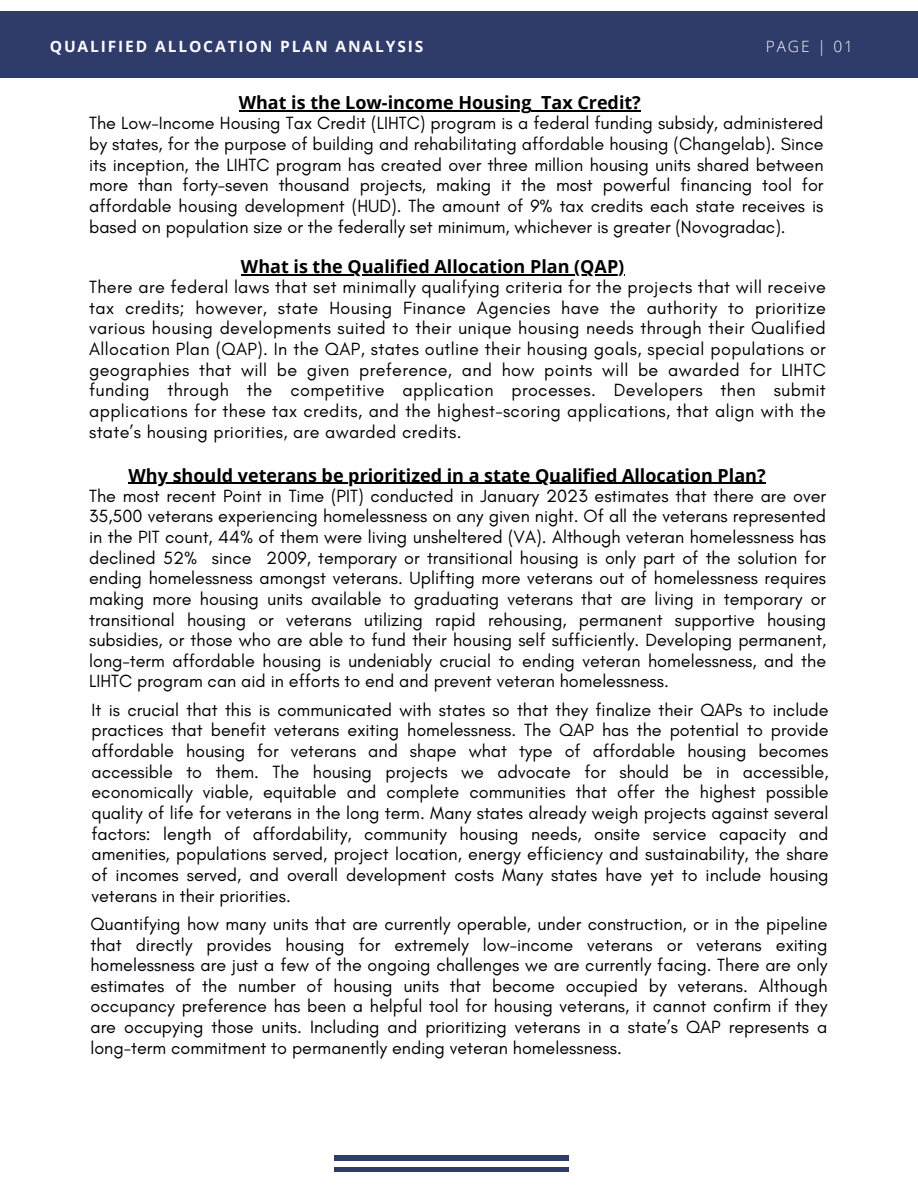
<style>
.page{position:relative;width:918px;height:1188px;background:#fff}
.page>*{position:absolute;margin:0;border:0;box-sizing:border-box;transform-origin:0 0}
.t1{font:18px/20.7px "Glacial Indifference";color:#000;text-align:justify}
.t2{font:700 18px "Open Sans";color:#000}
.t3{font:700 15.6px "Open Sans";letter-spacing:.12em;color:#fafaff}
.t4{font:300 15.6px "Open Sans";letter-spacing:.12em;color:#fafaff}
</style>
<div class="page">
<div style="left:98px;top:964px;width:99px;height:9px;background:#fafaff"></div>
<div style="left:0;top:11px;width:918px;height:67px;background:#2f3b69"></div>
<hr style="left:241px;top:274px;width:384px;height:1px;background:#000">
<hr style="left:239px;top:110px;width:293px;height:2px;background:#000">
<svg style="left:532px;top:110px;width:9px;height:2px"></svg>
<hr style="left:541px;top:110px;width:100px;height:2px;background:#000">
<hr style="left:129px;top:483px;width:637px;height:1px;background:#000">
<div style="left:335px;top:1167px;width:234px;height:5px;background:#2f3b69"></div>
<div style="left:335px;top:1156px;width:234px;height:5px;background:#2f3b69"></div>
<p class="t3" style="left:50px;top:36px;width:375px">QUALIFIED ALLOCATION PLAN ANALYSIS</p>
<p class="t4" style="left:766px;top:36px;width:89px">PAGE | 01</p>
<p class="t2" style="left:239px;top:90px;width:404px">What is the Low-income Housing Tax Credit?</p>
<p class="t1" style="left:89px;top:113px;width:736px">The Low-Income Housing Tax Credit (LIHTC) program is a federal funding subsidy, administered by states, for the purpose of building and rehabilitating affordable housing (Changelab). Since its inception, the LIHTC program has created over three million housing units shared between more than forty-seven thousand projects, making it the most powerful financing tool for affordable housing development (HUD). The amount of 9% tax credits each state receives is based on population size or the federally set minimum, whichever is greater (Novogradac).</p>
<p class="t2" style="left:241px;top:254px;width:385px">What is the Qualified Allocation Plan (QAP)</p>
<p class="t1" style="left:89px;top:276px;width:738px">There are federal laws that set minimally qualifying criteria for the projects that will receive tax credits; however, state Housing Finance Agencies have the authority to prioritize various housing developments suited to their unique housing needs through their Qualified Allocation Plan (QAP). In the QAP, states outline their housing goals, special populations or geographies that will be given preference, and how points will be awarded for LIHTC funding through the competitive application processes. Developers then submit applications for these tax credits, and the highest-scoring applications, that align with the state’s housing priorities, are awarded credits.</p>
<p class="t2" style="left:129px;top:462px;width:639px">Why should veterans be prioritized in a state Qualified Allocation Plan?</p>
<p class="t1" style="left:89px;top:485px;width:739px">The most recent Point in Time (PIT) conducted in January 2023 estimates that there are over 35,500 veterans experiencing homelessness on any given night. Of all the veterans represented in the PIT count, 44% of them were living unsheltered (VA). Although veteran homelessness has declined 52% since 2009, temporary or transitional housing is only part of the solution for ending homelessness amongst veterans. Uplifting more veterans out of homelessness requires making more housing units available to graduating veterans that are living in temporary or transitional housing or veterans utilizing rapid rehousing, permanent supportive housing subsidies, or those who are able to fund their housing self sufficiently. Developing permanent, long-term affordable housing is undeniably crucial to ending veteran homelessness, and the LIHTC program can aid in efforts to end and prevent veteran homelessness.</p>
<p class="t1" style="left:92px;top:699px;width:739px">It is crucial that this is communicated with states so that they finalize their QAPs to include practices that benefit veterans exiting homelessness. The QAP has the potential to provide affordable housing for veterans and shape what type of affordable housing becomes accessible to them. The housing projects we advocate for should be in accessible, economically viable, equitable and complete communities that offer the highest possible quality of life for veterans in the long term. Many states already weigh projects against several factors: length of affordability, community housing needs, onsite service capacity and amenities, populations served, project location, energy efficiency and sustainability, the share of incomes served, and overall development costs Many states have yet to include housing veterans in their priorities.</p>
<p class="t1" style="left:90px;top:913px;width:739px">Quantifying how many units that are currently operable, under construction, or in the pipeline that directly provides housing for extremely low-income veterans or veterans exiting homelessness are just a few of the ongoing challenges we are currently facing. There are only estimates of the number of housing units that become occupied by veterans. Although occupancy preference has been a helpful tool for housing veterans, it cannot confirm if they are occupying those units. Including and prioritizing veterans in a state’s QAP represents a long-term commitment to permanently ending veteran homelessness.</p>
</div>
